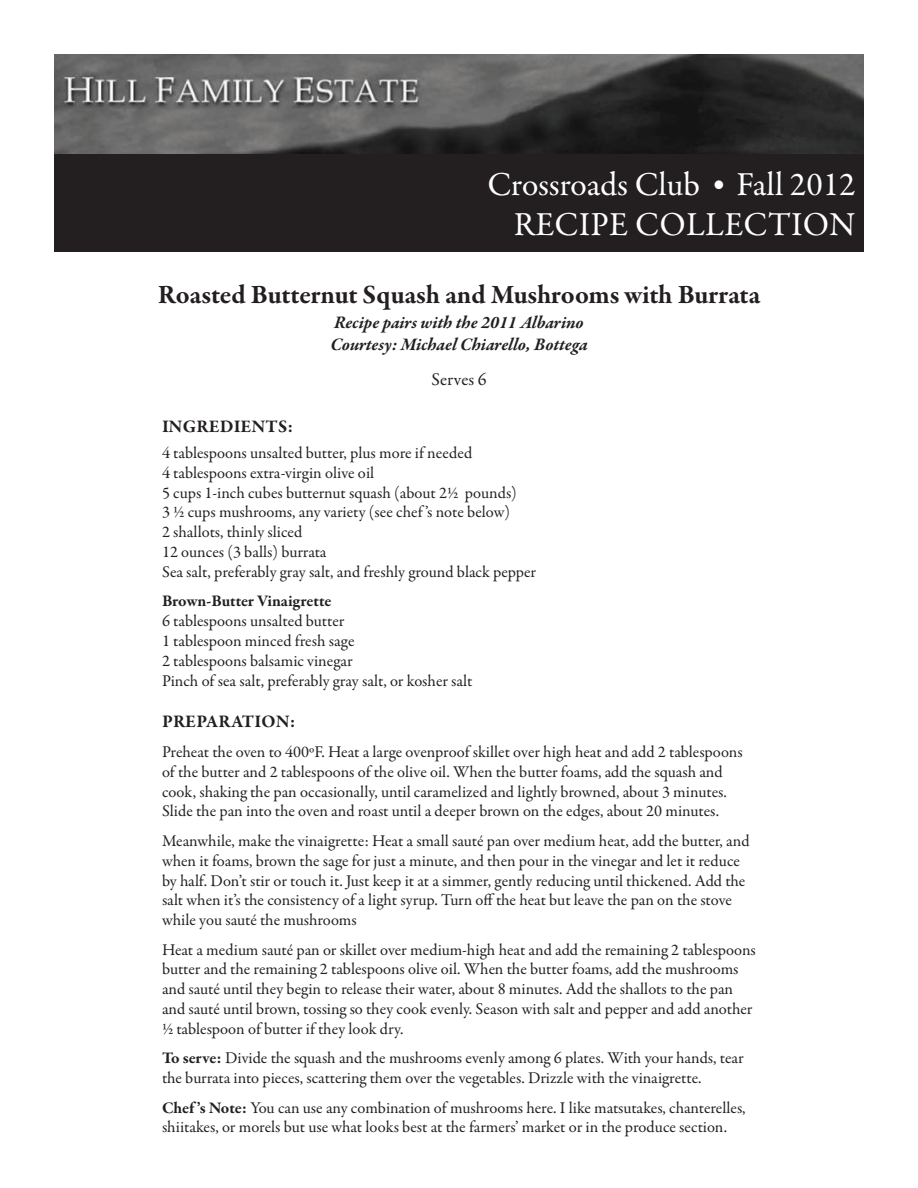
<style>
.page{position:relative;width:918px;height:1188px;background:#fff}
.page>*{position:absolute;margin:0;border:0;box-sizing:border-box;transform-origin:0 0}
.t1{font:33.75px/40.5px "Garamond Premr Pro";color:#fff;text-align:right}
.t2{font:700 27px "Garamond Premr Pro";color:#231f20}
.t3{font:italic 700 18px/21.6px "Garamond Premr Pro";letter-spacing:-.005em;color:#231f20}
.t4{font:700 18px "Garamond Premr Pro";letter-spacing:.015em;color:#231f20}
.t5{font:18px "Garamond Premr Pro";color:#231f20}
.t6{font:16.5px/19.8px "Garamond Premr Pro";color:#231f20}
.t7{font:700 16.5px "Garamond Premr Pro";letter-spacing:-.005em;color:#231f20}
.s1{font-size:27px}
.s2{font-weight:700}
</style>
<div class="page">
<img style="left:54px;top:54px;width:810px;height:100px">
<div style="left:54px;top:154px;width:810px;height:98px;background:#231f20"></div>
<h1 class="t1" style="left:487px;top:165px;width:370px">Crossroads Club <span class="s1">•</span> Fall 2012<br>RECIPE COLLECTION</h1>
<h2 class="t2" style="left:158px;top:278px;width:604px">Roasted Butternut Squash and Mushrooms with Burrata</h2>
<p class="t3" style="left:330px;top:313px;width:259px">Recipe pairs with the 2011 Albarino<br>Courtesy: Michael Chiarello, Bottega</p>
<p class="t5" style="left:431px;top:368px;width:57px">Serves 6</p>
<p class="t4" style="left:162px;top:415px;width:133px">Ingredients :</p>
<p class="t6" style="left:162px;top:443px;width:376px">4 tablespoons unsalted butter, plus more if needed<br>4 tablespoons extra-virgin olive oil<br>5 cups 1-inch cubes butternut squash (about 2½ pounds)<br>3 ½ cups mushrooms, any variety (see chef ’s note below)<br>2 shallots, thinly sliced<br>12 ounces (3 balls) burrata<br>Sea salt, preferably gray salt, and freshly ground black pepper</p>
<p class="t7" style="left:162px;top:591px;width:171px">Brown-Butter Vinaigrette</p>
<p class="t6" style="left:162px;top:612px;width:312px">6 tablespoons unsalted butter<br>1 tablespoon minced fresh sage<br>2 tablespoons balsamic vinegar<br>Pinch of sea salt, preferably gray salt, or kosher salt</p>
<p class="t4" style="left:162px;top:711px;width:93px">PREPARATION</p>
<p class="t4" style="left:290px;top:711px;width:7px">:</p>
<p class="t6" style="left:162px;top:742px;width:582px">Preheat the oven to 400ºF. Heat a large ovenproof skillet over high heat and add 2 tablespoons of the butter and 2 tablespoons of the olive oil. When the butter foams, add the squash and cook, shaking the pan occasionally, until caramelized and lightly browned, about 3 minutes.<br>Slide the pan into the oven and roast until a deeper brown on the edges, about 20 minutes.</p>
<p class="t6" style="left:162px;top:831px;width:589px">Meanwhile, make the vinaigrette: Heat a small sauté pan over medium heat, add the butter, and when it foams, brown the sage for just a minute, and then pour in the vinegar and let it reduce by half. Don’t stir or touch it. Just keep it at a simmer, gently reducing until thickened. Add the salt when it’s the consistency of a light syrup. Turn off the heat but leave the pan on the stove while you sauté the mushrooms</p>
<p class="t6" style="left:162px;top:940px;width:595px">Heat a medium sauté pan or skillet over medium-high heat and add the remaining 2 tablespoons butter and the remaining 2 tablespoons olive oil. When the butter foams, add the mushrooms and sauté until they begin to release their water, about 8 minutes. Add the shallots to the pan and sauté until brown, tossing so they cook evenly. Season with salt and pepper and add another ½ tablespoon of butter if they look dry.</p>
<p class="t6" style="left:162px;top:1049px;width:583px"><span class="s2">To serve:</span> Divide the squash and the mushrooms evenly among 6 plates. With your hands, tear the burrata into pieces, scattering them over the vegetables. Drizzle with the vinaigrette.</p>
<p class="t6" style="left:162px;top:1098px;width:585px"><span class="s2">Chef ’s Note:</span> You can use any combination of mushrooms here. I like matsutakes, chanterelles, shiitakes, or morels but use what looks best at the farmers’ market or in the produce section.</p>
</div>
